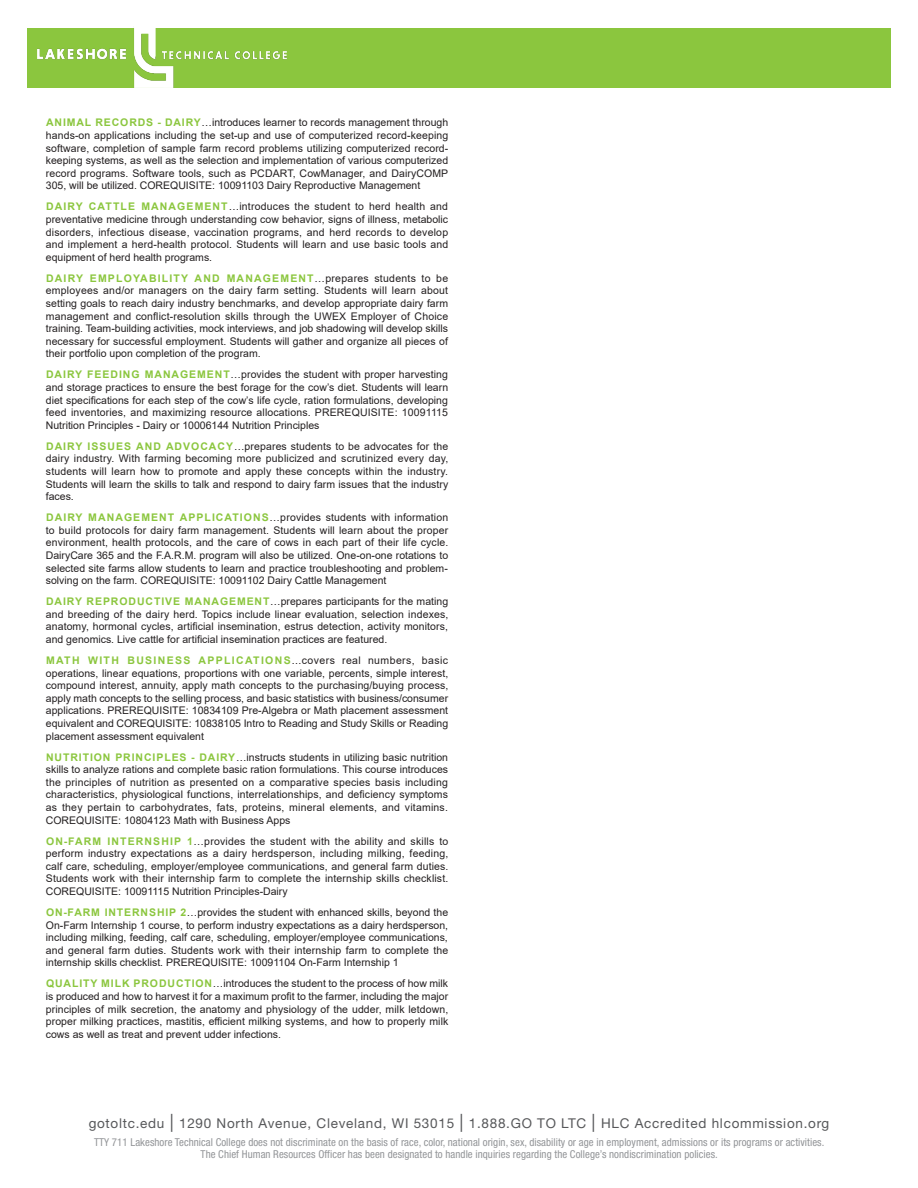
<style>
.page{position:relative;width:918px;height:1188px;background:#fff}
.page>*{position:absolute;margin:0;border:0;box-sizing:border-box;transform-origin:0 0}
.t1{font:13.5px "Helvetica Neue";letter-spacing:.055em;color:#57585a}
.t2{font:condensed 10.8px/12px "Helvetica Neue";letter-spacing:.005em;color:#939598;text-align:center}
.t3{font:10.5px/12.6px "Arial";color:#231f20;text-align:justify}
.s1{font-weight:700;color:#8bc63e}
.s2{font-size:18px}
</style>
<div class="page">
<div style="left:27px;top:28px;width:864px;height:60px;background:#8bc63e"></div>
<img style="left:38px;top:28px;width:248px;height:60px">
<p class="t3" style="left:46px;top:116px;width:404px"><span class="s1">ANIMAL RECORDS - DAIRY</span>…introduces learner to records management through hands-on applications including the set-up and use of computerized record-keeping software, completion of sample farm record problems utilizing computerized record&shy;keeping systems, as well as the selection and implementation of various computerized record programs. Software tools, such as PCDART, CowManager, and DairyCOMP 305, will be utilized. COREQUISITE: 10091103 Dairy Reproductive Management</p>
<p class="t3" style="left:46px;top:200px;width:404px"><span class="s1">DAIRY CATTLE MANAGEMENT</span>…introduces the student to herd health and preventative medicine through understanding cow behavior, signs of illness, metabolic disorders, infectious disease, vaccination programs, and herd records to develop and implement a herd-health protocol. Students will learn and use basic tools and equipment of herd health programs.</p>
<p class="t3" style="left:46px;top:272px;width:404px"><span class="s1">DAIRY EMPLOYABILITY AND MANAGEMENT</span>…prepares students to be employees and/or managers on the dairy farm setting. Students will learn about setting goals to reach dairy industry benchmarks, and develop appropriate dairy farm management and conflict-resolution skills through the UWEX Employer of Choice training. Team-building activities, mock interviews, and job shadowing will develop skills necessary for successful employment. Students will gather and organize all pieces of their portfolio upon completion of the program.</p>
<p class="t3" style="left:46px;top:368px;width:404px"><span class="s1">DAIRY FEEDING MANAGEMENT</span>…provides the student with proper harvesting and storage practices to ensure the best forage for the cow’s diet. Students will learn diet specifications for each step of the cow’s life cycle, ration formulations, developing feed inventories, and maximizing resource allocations. PREREQUISITE: 10091115<br>Nutrition Principles - Dairy or 10006144 Nutrition Principles</p>
<p class="t3" style="left:46px;top:440px;width:404px"><span class="s1">DAIRY ISSUES AND ADVOCACY</span>…prepares students to be advocates for the dairy industry. With farming becoming more publicized and scrutinized every day, students will learn how to promote and apply these concepts within the industry.<br>Students will learn the skills to talk and respond to dairy farm issues that the industry faces.</p>
<p class="t3" style="left:46px;top:511px;width:404px"><span class="s1">DAIRY MANAGEMENT APPLICATIONS</span>…provides students with information to build protocols for dairy farm management. Students will learn about the proper environment, health protocols, and the care of cows in each part of their life cycle.<br>DairyCare 365 and the F.A.R.M. program will also be utilized. One-on-one rotations to selected site farms allow students to learn and practice troubleshooting and problem&shy;solving on the farm. COREQUISITE: 10091102 Dairy Cattle Management</p>
<p class="t3" style="left:46px;top:595px;width:404px"><span class="s1">DAIRY REPRODUCTIVE MANAGEMENT</span>…prepares participants for the mating and breeding of the dairy herd. Topics include linear evaluation, selection indexes, anatomy, hormonal cycles, artificial insemination, estrus detection, activity monitors, and genomics. Live cattle for artificial insemination practices are featured.</p>
<p class="t3" style="left:46px;top:654px;width:404px"><span class="s1">MATH WITH BUSINESS APPLICATIONS</span>...covers real numbers, basic operations, linear equations, proportions with one variable, percents, simple interest, compound interest, annuity, apply math concepts to the purchasing/buying process, apply math concepts to the selling process, and basic statistics with business/consumer applications. PREREQUISITE: 10834109 Pre-Algebra or Math placement assessment equivalent and COREQUISITE: 10838105 Intro to Reading and Study Skills or Reading placement assessment equivalent</p>
<p class="t3" style="left:46px;top:751px;width:404px"><span class="s1">NUTRITION PRINCIPLES - DAIRY</span>…instructs students in utilizing basic nutrition skills to analyze rations and complete basic ration formulations. This course introduces the principles of nutrition as presented on a comparative species basis including characteristics, physiological functions, interrelationships, and deficiency symptoms as they pertain to carbohydrates, fats, proteins, mineral elements, and vitamins.<br>COREQUISITE: 10804123 Math with Business Apps</p>
<p class="t3" style="left:46px;top:835px;width:404px"><span class="s1">ON-FARM INTERNSHIP 1</span>…provides the student with the ability and skills to perform industry expectations as a dairy herdsperson, including milking, feeding, calf care, scheduling, employer/employee communications, and general farm duties.<br>Students work with their internship farm to complete the internship skills checklist.<br>COREQUISITE: 10091115 Nutrition Principles-Dairy</p>
<p class="t3" style="left:46px;top:906px;width:404px"><span class="s1">ON-FARM INTERNSHIP 2</span>…provides the student with enhanced skills, beyond the On-Farm Internship 1 course, to perform industry expectations as a dairy herdsperson, including milking, feeding, calf care, scheduling, employer/employee communications, and general farm duties. Students work with their internship farm to complete the internship skills checklist. PREREQUISITE: 10091104 On-Farm Internship 1</p>
<p class="t3" style="left:46px;top:977px;width:404px"><span class="s1">QUALITY MILK PRODUCTION</span>…introduces the student to the process of how milk is produced and how to harvest it for a maximum profit to the farmer, including the major principles of milk secretion, the anatomy and physiology of the udder, milk letdown, proper milking practices, mastitis, efficient milking systems, and how to properly milk cows as well as treat and prevent udder infections.</p>
<p class="t1" style="left:89px;top:1115px;width:742px">gotoltc.edu <span class="s2">|</span> 1290 North Avenue, Cleveland, WI 53015 <span class="s2">|</span> 1.888.GO TO LTC <span class="s2">|</span> HLC Accredited hlcommission.org</p>
<p class="t2" style="left:94px;top:1136px;width:732px">TTY 711 Lakeshore Technical College does not discriminate on the basis of race, color, national origin, sex, disability or age in employment, admissions or its programs or activities.<br>The Chief Human Resources Officer has been designated to handle inquiries regarding the College’s nondiscrimination policies.</p>
</div>
